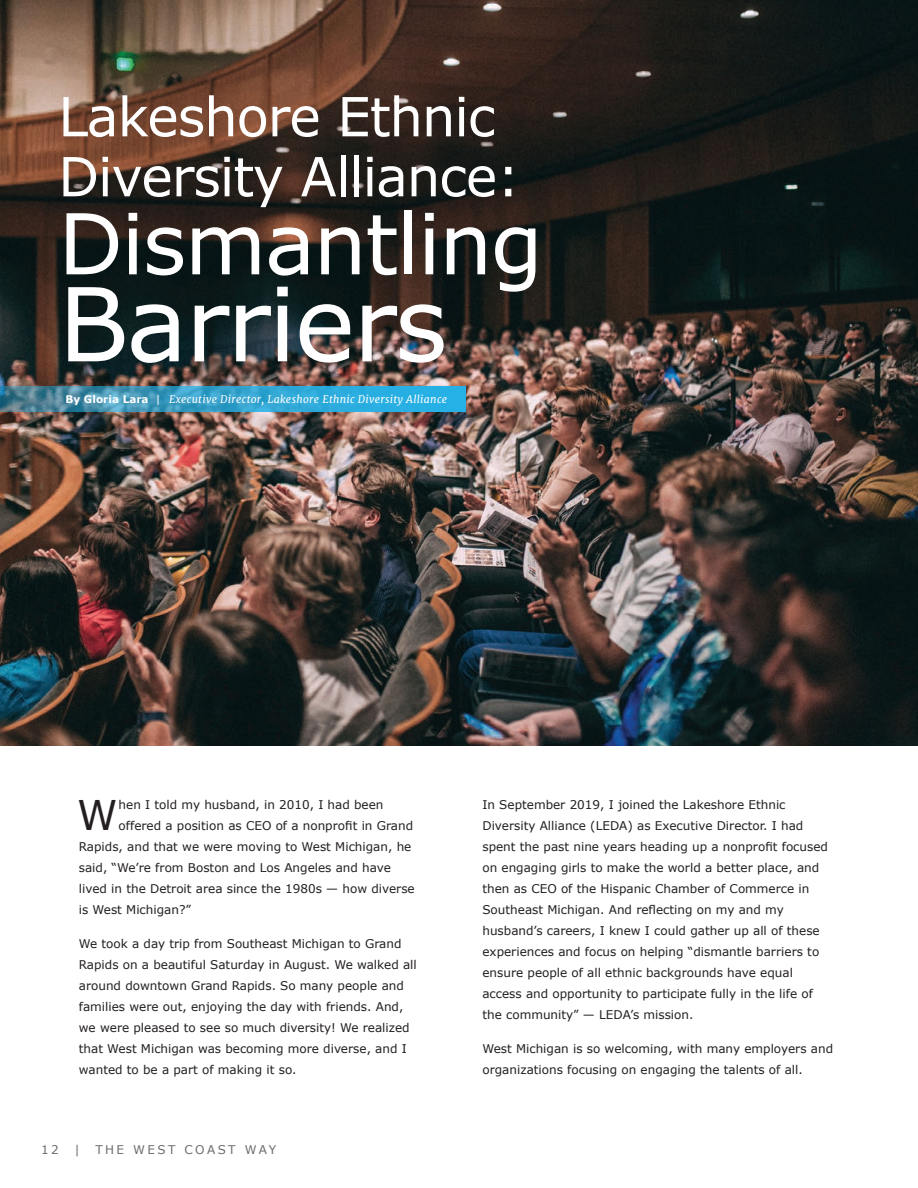
<style>
.page{position:relative;width:918px;height:1188px;background:#fff}
.page>*{position:absolute;margin:0;border:0;box-sizing:border-box;transform-origin:0 0}
.t1{font:102px "Verdana";letter-spacing:-.02em;color:#fff}
.t2{font:84px "Verdana";letter-spacing:-.02em;color:#fff}
.t3{font:54px "Verdana";letter-spacing:-.02em;color:#fff}
.body_text_Drop_Cap{font:40.95px "Verdana";color:#231f20}
.body_text_Drop_Cap-2{font:12px/21px "Verdana";color:#231f20}
.t4{font:12px "Verdana";letter-spacing:.2em;color:#6c6d70}
.t5{font:italic 10.5px "Merriweather";letter-spacing:.03em;color:#fff}
.s1{font-family:"Verdana";font-weight:700;font-style:normal}
.s2{font-family:"Verdana";font-style:normal}
</style>
<div class="page">
<img style="left:0;top:0;width:918px;height:745px">
<svg style="left:0;top:386px;width:466px;height:26px;background:#379ec6"></svg>
<p class="t3" style="left:58px;top:82px;width:439px">Lakeshore Ethnic</p>
<p class="t3" style="left:58px;top:142px;width:463px">Diversity Alliance:</p>
<p class="t2" style="left:58px;top:190px;width:486px">Dismantling</p>
<p class="t1" style="left:58px;top:259px;width:391px">Barriers</p>
<p class="t5" style="left:66px;top:393px;width:383px"><span class="s1">By Gloria Lara</span> <span class="s2">|</span> Executive Director, Lakeshore Ethnic Diversity Alliance</p>
<p class="body_text_Drop_Cap" style="left:77px;top:789px;width:42px">W</p>
<p class="body_text_Drop_Cap-2" style="left:119px;top:794px;width:266px">hen I told my husband, in 2010, I had been</p>
<p class="body_text_Drop_Cap-2" style="left:119px;top:815px;width:296px">offered a position as CEO of a nonprofit in Grand</p>
<p class="body_text_Drop_Cap-2" style="left:79px;top:836px;width:334px">Rapids, and that we were moving to West Michigan, he</p>
<p class="body_text_Drop_Cap-2" style="left:79px;top:857px;width:314px">said, “We’re from Boston and Los Angeles and have</p>
<p class="body_text_Drop_Cap-2" style="left:79px;top:878px;width:337px">lived in the Detroit area since the 1980s — how diverse</p>
<p class="body_text_Drop_Cap-2" style="left:79px;top:899px;width:114px">is West Michigan?”</p>
<p class="body_text_Drop_Cap-2" style="left:79px;top:934px;width:340px">We took a day trip from Southeast Michigan to Grand Rapids on a beautiful Saturday in August. We walked all around downtown Grand Rapids. So many people and families were out, enjoying the day with friends. And, we were pleased to see so much diversity! We realized that West Michigan was becoming more diverse, and I wanted to be a part of making it so.</p>
<p class="t4" style="left:41px;top:1142px;width:19px">12</p>
<p class="t4" style="left:74px;top:1142px;width:7px">|</p>
<p class="t4" style="left:95px;top:1142px;width:182px">THE WEST COAST WAY</p>
<p class="body_text_Drop_Cap-2" style="left:482px;top:794px;width:347px">In September 2019, I joined the Lakeshore Ethnic Diversity Alliance (LEDA) as Executive Director. I had spent the past nine years heading up a nonprofit focused on engaging girls to make the world a better place, and then as CEO of the Hispanic Chamber of Commerce in Southeast Michigan. And reflecting on my and my husband’s careers, I knew I could gather up all of these experiences and focus on helping “dismantle barriers to ensure people of all ethnic backgrounds have equal access and opportunity to participate fully in the life of the community” — LEDA’s mission.</p>
<p class="body_text_Drop_Cap-2" style="left:482px;top:1039px;width:352px">West Michigan is so welcoming, with many employers and organizations focusing on engaging the talents of all.</p>
</div>
